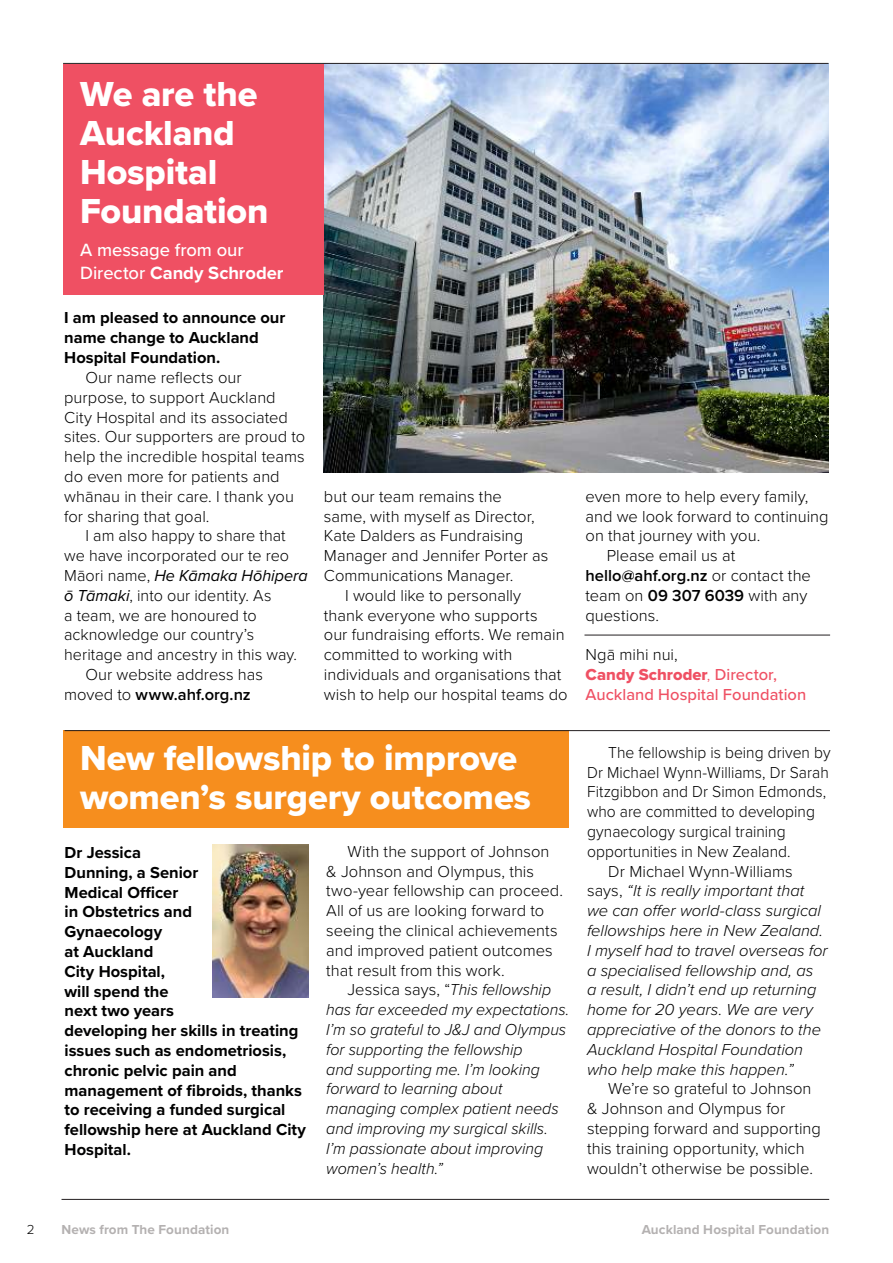
<style>
.page{position:relative;width:893px;height:1263px;background:#fff}
.page>*{position:absolute;margin:0;border:0;box-sizing:border-box;transform-origin:0 0}
.t1{font:36px/39px "Proxima Nova Extrabld";letter-spacing:-.005em;color:#fff}
.t2{font:500 18.45px/22.5px "Proxima Nova";color:#fff}
.t3{font:300 16.5px/19.8px "Proxima Nova";color:#000001}
.t4{font:italic 300 16.5px/19.8px "Proxima Nova";color:#000001}
.t5{font:700 16.5px/19.8px "Proxima Nova";color:#000001}
.t6{font:300 16.5px "Proxima Nova";color:#000001;scale:.95 1}
.t7{font:600 16.5px "Proxima Nova";color:#000001}
.t8{font:italic 16.5px "Proxima Nova";color:#000001}
.t9{font:500 16.5px "Proxima Nova";color:#ef5063}
.t10{font:16.5px "Proxima Nova Extrabld";letter-spacing:.005em;color:#ef5063}
.t11{font:700 13.5px "Proxima Nova";letter-spacing:.01em;color:#b4b1b1}
.t12{font:300 13.5px "Proxima Nova";color:#000001}
.s1{font-weight:700}
.s2{font-weight:300;font-style:normal}
.s3{font-weight:400;font-style:italic}
.s4{font-weight:300}
.s5{font-style:normal}
.s6{font-weight:600}
.s7{font-family:"Proxima Nova";font-weight:300}
.s8{font-family:"Proxima Nova";font-weight:500}
</style>
<div class="page">
<hr style="left:62px;top:1199px;width:767px;height:1px;background:#231f20">
<div style="left:63px;top:730px;width:505px;height:98px;background:#f68e1e"></div>
<img style="left:213px;top:845px;width:95px;height:153px">
<hr style="left:65px;top:730px;width:765px;height:1px;background:#231f20">
<img style="left:324px;top:64px;width:505px;height:408px">
<div style="left:63px;top:64px;width:261px;height:231px;background:#ef5063"></div>
<hr style="left:584px;top:635px;width:246px;height:1px;background:#231f20">
<hr style="left:63px;top:63px;width:765px;height:1px;background:#231f20">
<h1 class="t1" style="left:80px;top:77px;width:190px">We are the<br>Auckland<br>Hospital<br>Foundation</h1>
<p class="t2" style="left:80px;top:240px;width:205px">A message from our<br>Director <span class="s1">Candy Schroder</span></p>
<p class="t5" style="left:64px;top:309px;width:223px">I am pleased to announce our name change to Auckland<br>Hospital Foundation.</p>
<p class="t3" style="left:64px;top:368px;width:243px;text-indent:21px">Our name reflects our purpose, to support Auckland<br>City Hospital and its associated sites. Our supporters are proud to help the incredible hospital teams do even more for patients and whānau in their care. I thank you for sharing that goal.</p>
<p class="t3" style="left:85px;top:527px;width:202px">I am also happy to share that</p>
<p class="t3" style="left:64px;top:546px;width:226px">we have incorporated our te reo</p>
<p class="t8" style="left:64px;top:568px;width:245px"><span class="s2">Māori name,</span> He Kāmaka Hōhipera</p>
<p class="t3" style="left:64px;top:586px;width:209px"><span class="s3">ō Tāmaki</span>, into our identity. As</p>
<p class="t3" style="left:64px;top:606px;width:194px">a team, we are honoured to</p>
<p class="t3" style="left:64px;top:626px;width:192px">acknowledge our country’s</p>
<p class="t3" style="left:64px;top:645px;width:234px">heritage and ancestry in this way.</p>
<p class="t3" style="left:85px;top:665px;width:179px">Our website address has</p>
<p class="t7" style="left:64px;top:687px;width:188px"><span class="s4">moved to</span> www.ahf.org.nz</p>
<p class="t3" style="left:324px;top:487px;width:180px">but our team remains the</p>
<p class="t3" style="left:324px;top:507px;width:212px">same, with myself as Director,</p>
<p class="t3" style="left:324px;top:527px;width:201px">Kate Dalders as Fundraising</p>
<p class="t3" style="left:324px;top:546px;width:226px">Manager and Jennifer Porter as</p>
<p class="t3" style="left:324px;top:566px;width:191px">Communications Manager.</p>
<p class="t3" style="left:345px;top:586px;width:178px">I would like to personally</p>
<p class="t3" style="left:324px;top:606px;width:215px">thank everyone who supports</p>
<p class="t3" style="left:324px;top:626px;width:242px">our fundraising efforts. We remain</p>
<p class="t3" style="left:324px;top:645px;width:190px">committed to working with</p>
<p class="t3" style="left:324px;top:665px;width:239px">individuals and organisations that</p>
<p class="t3" style="left:324px;top:685px;width:245px">wish to help our hospital teams do</p>
<h1 class="t1" style="left:80px;top:741px;width:452px">New fellowship to improve women’s surgery outcomes</h1>
<p class="t3" style="left:326px;top:842px;width:238px;text-indent:21px">With the support of Johnson &amp; Johnson and Olympus, this two-year fellowship can proceed.<br>All of us are looking forward to seeing the clinical achievements and improved patient outcomes that result from this work.</p>
<p class="t4" style="left:326px;top:981px;width:245px;text-indent:21px"><span class="s5">Jessica says, “</span>This fellowship has far exceeded my expectations.<br>I’m so grateful to J&amp;J and Olympus for supporting the fellowship<br>and supporting me. I’m looking forward to learning about managing complex patient needs and improving my surgical skills.<br>I’m passionate about improving women’s health.”</p>
<p class="t5" style="left:65px;top:843px;width:243px">Dr Jessica<br>Dunning, a Senior<br>Medical Officer<br>in Obstetrics and<br>Gynaecology<br>at Auckland<br>City Hospital,<br>will spend the<br>next two years<br>developing her skills in treating issues such as endometriosis, chronic pelvic pain and management of fibroids, thanks to receiving a funded surgical fellowship here at Auckland City<br>Hospital.</p>
<p class="t3" style="left:585px;top:487px;width:224px">even more to help every family,</p>
<p class="t3" style="left:585px;top:507px;width:244px">and we look forward to continuing</p>
<p class="t3" style="left:585px;top:527px;width:176px">on that journey with you.</p>
<p class="t3" style="left:607px;top:546px;width:130px">Please email us at</p>
<p class="t7" style="left:585px;top:568px;width:227px">hello@ahf.org.nz <span class="s4">or contact the</span></p>
<p class="t3" style="left:585px;top:586px;width:223px">team on <span class="s6">09 307 6039</span> with any</p>
<p class="t3" style="left:585px;top:606px;width:75px">questions.</p>
<p class="t3" style="left:585px;top:645px;width:94px">Ngā mihi nui,</p>
<p class="t10" style="left:585px;top:667px;width:193px">Candy Schroder<span class="s7">,</span> <span class="s8">Director,</span></p>
<p class="t9" style="left:585px;top:687px;width:222px">Auckland Hospital Foundation</p>
<p class="t6" style="left:608px;top:745px;width:235px">The fellowship is being driven by</p>
<p class="t6" style="left:587px;top:765px;width:256px">Dr Michael Wynn-Williams, Dr Sarah</p>
<p class="t6" style="left:587px;top:785px;width:253px">Fitzgibbon and Dr Simon Edmonds,</p>
<p class="t6" style="left:587px;top:804px;width:241px">who are committed to developing</p>
<p class="t6" style="left:587px;top:824px;width:211px">gynaecology surgical training</p>
<p class="t6" style="left:587px;top:844px;width:216px">opportunities in New Zealand.</p>
<p class="t3" style="left:608px;top:862px;width:186px">Dr Michael Wynn-Williams</p>
<p class="t4" style="left:587px;top:882px;width:219px"><span class="s5">says,</span> “It is really important that</p>
<p class="t4" style="left:587px;top:902px;width:235px">we can offer world-class surgical</p>
<p class="t4" style="left:587px;top:921px;width:238px">fellowships here in New Zealand.</p>
<p class="t4" style="left:587px;top:941px;width:242px">I myself had to travel overseas for</p>
<p class="t4" style="left:587px;top:961px;width:228px">a specialised fellowship and, as</p>
<p class="t4" style="left:587px;top:981px;width:231px">a result, I didn’t end up returning</p>
<p class="t4" style="left:587px;top:1001px;width:228px">home for 20 years. We are very</p>
<p class="t4" style="left:587px;top:1020px;width:236px">appreciative of the donors to the</p>
<p class="t4" style="left:587px;top:1040px;width:218px">Auckland Hospital Foundation</p>
<p class="t4" style="left:587px;top:1060px;width:208px">who help make this happen.”</p>
<p class="t3" style="left:587px;top:1080px;width:235px;text-indent:21px">We’re so grateful to Johnson &amp; Johnson and Olympus for stepping forward and supporting this training opportunity, which wouldn’t otherwise be possible.</p>
<p class="t12" style="left:27px;top:1224px;width:9px">2</p>
<p class="t11" style="left:62px;top:1224px;width:169px">News from The Foundation</p>
<p class="t11" style="left:642px;top:1224px;width:189px">Auckland Hospital Foundation</p>
</div>
